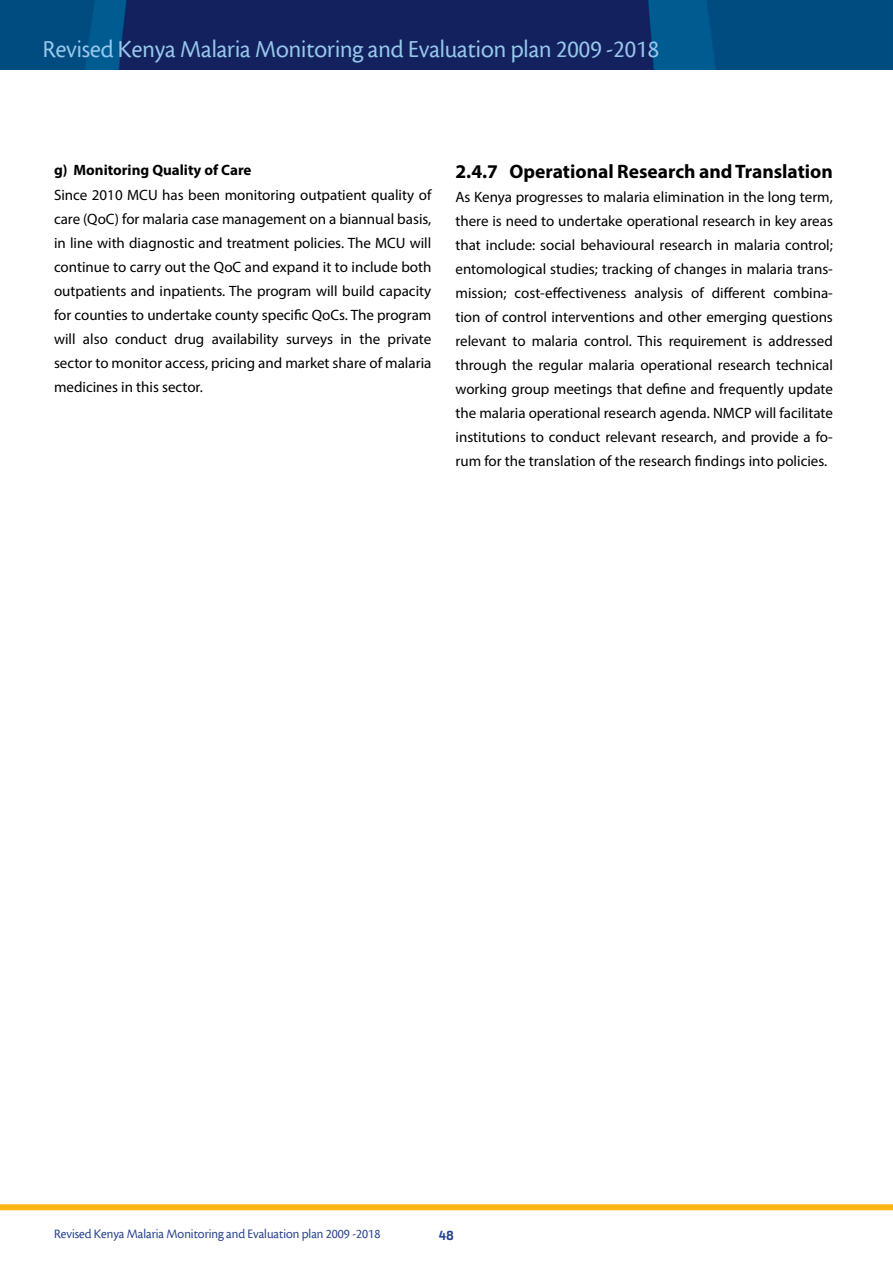
<style>
.page{position:relative;width:893px;height:1263px;background:#fff}
.page>*{position:absolute;margin:0;border:0;box-sizing:border-box;transform-origin:0 0}
.t1{font:25.5px "Cronos Display";color:#97c7eb}
.t2{font:700 19.5px "Myriad Pro";color:#000}
.t3{font:15px/24px "Myriad Pro";color:#000;text-align:justify}
.t4{font:700 15px "Myriad Pro";color:#000}
.t5{font:13.5px "Cronos Display";color:#25408f}
.t6{font:700 13.5px "Eund";color:#25408f}
</style>
<div class="page">
<img style="left:0;top:0;width:893px;height:70px">
<div style="left:0;top:1204px;width:893px;height:6px;background:#fcb515"></div>
<h1 class="t1" style="left:43px;top:36px;width:618px">Revised Kenya Malaria Monitoring and Evaluation plan 2009 -2018</h1>
<p class="t4" style="left:54px;top:161px;width:199px">g) Monitoring Quality of Care</p>
<p class="t3" style="left:54px;top:182px;width:379px">Since 2010 MCU has been monitoring outpatient quality of care (QoC) for malaria case management on a biannual basis, in line with diagnostic and treatment policies. The MCU will continue to carry out the QoC and expand it to include both outpatients and inpatients. The program will build capacity for counties to undertake county specific QoCs. The program will also conduct drug availability surveys in the private sector to monitor access, pricing and market share of malaria medicines in this sector.</p>
<h2 class="t2" style="left:455px;top:159px;width:379px">2.4.7 Operational Research and Translation</h2>
<p class="t3" style="left:455px;top:185px;width:379px">As Kenya progresses to malaria elimination in the long term, there is need to undertake operational research in key areas that include: social behavioural research in malaria control; entomological studies; tracking of changes in malaria trans&shy;mission; cost-effectiveness analysis of different combina&shy;tion of control interventions and other emerging questions relevant to malaria control. This requirement is addressed through the regular malaria operational research technical working group meetings that define and frequently update the malaria operational research agenda. NMCP will facilitate institutions to conduct relevant research, and provide a fo&shy;rum for the translation of the research findings into policies.</p>
<p class="t5" style="left:54px;top:1227px;width:328px">Revised Kenya Malaria Monitoring and Evaluation plan 2009 -2018</p>
<p class="t6" style="left:439px;top:1227px;width:17px">48</p>
</div>
